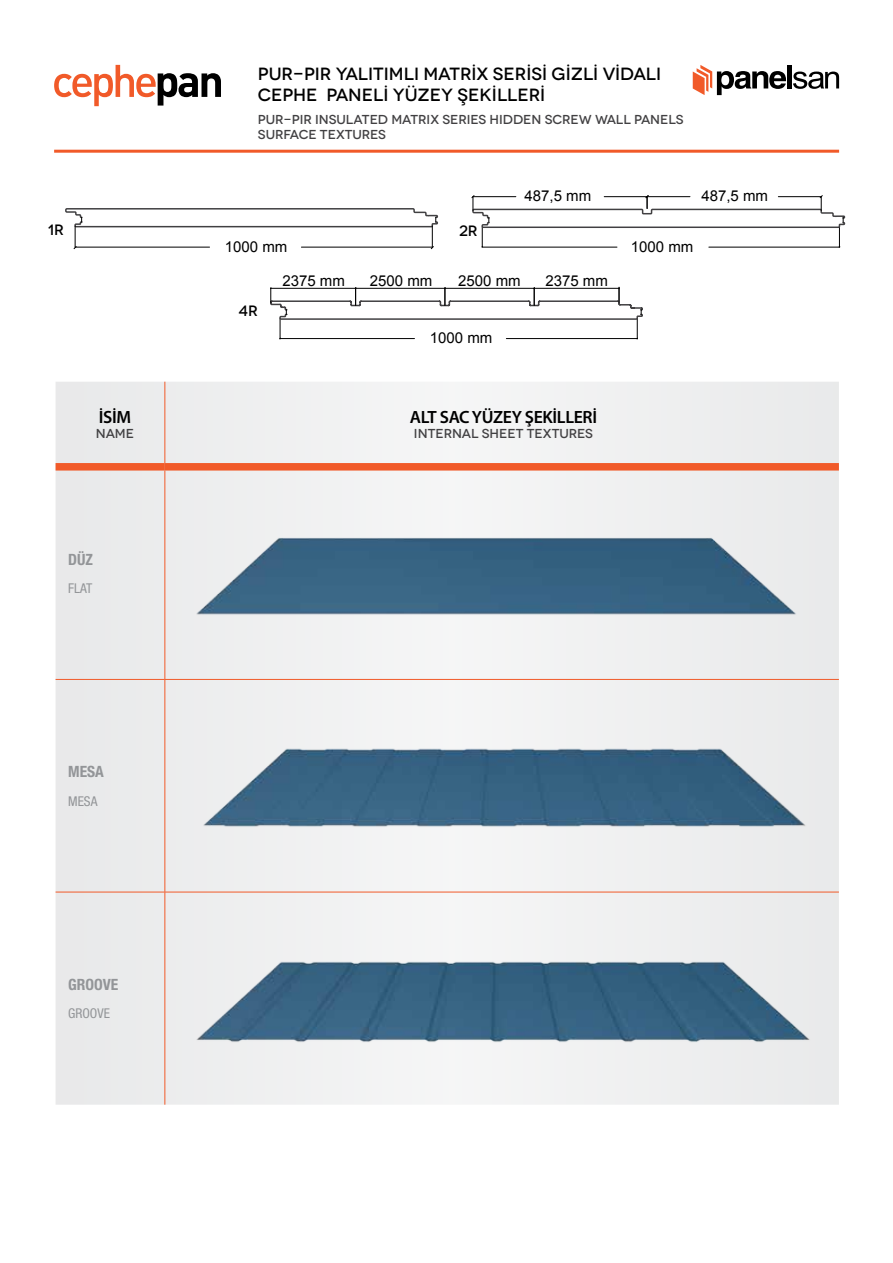
<style>
.page{position:relative;width:893px;height:1263px;background:#fff}
.page>*{position:absolute;margin:0;border:0;box-sizing:border-box;transform-origin:0 0}
.t1{font:600 17.85px "Myriad Pro";letter-spacing:-.02em;color:#000}
.t2{font:500 17.7px/21.1px "Novecentowide";color:#000}
.t3{font:700 condensed 15.6px "Helvetica Neue LT Pro";color:#939598}
.t4{font:15px "Arial";color:#000}
.t5{font:500 15px "Novecentowide";color:#000}
.t6{font:condensed 13.5px "Helvetica Neue LT Pro";color:#939598}
.t7{font:500 12.9px/15.6px "Novecentowide";color:#414042}
</style>
<div class="page">
<div style="left:56px;top:382px;width:783px;height:723px;background:#ededee"></div>
<hr style="left:165px;top:470px;width:1px;height:209px;background:#f15a29">
<hr style="left:165px;top:680px;width:1px;height:212px;background:#f15a29">
<hr style="left:165px;top:892px;width:1px;height:213px;background:#f15a29">
<hr style="left:165px;top:382px;width:1px;height:81px;background:#f15a29">
<div style="left:56px;top:463px;width:109px;height:7px;background:#f15a29"></div>
<div style="left:165px;top:463px;width:674px;height:7px;background:#f15a29"></div>
<hr style="left:56px;top:679px;width:109px;height:1px;background:#f15a29">
<hr style="left:165px;top:679px;width:674px;height:1px;background:#f15a29">
<hr style="left:56px;top:892px;width:109px;height:1px;background:#f15a29">
<hr style="left:165px;top:892px;width:674px;height:1px;background:#f15a29">
<hr style="left:483px;top:247px;width:134px;height:1px;background:#000">
<hr style="left:709px;top:247px;width:131px;height:1px;background:#000">
<svg style="left:65px;top:208px;width:374px;height:41px"></svg>
<svg style="left:270px;top:287px;width:373px;height:52px"></svg>
<svg style="left:471px;top:195px;width:375px;height:52px"></svg>
<svg style="left:54px;top:65px;width:167px;height:41px"></svg>
<svg style="left:693px;top:65px;width:93px;height:30px"></svg>
<div style="left:787px;top:65px;width:5px;height:23px;background:#000"></div>
<svg style="left:793px;top:72px;width:46px;height:17px"></svg>
<hr style="left:54px;top:150px;width:785px;height:3px;background:#f15a29">
<img style="left:179px;top:501px;width:627px;height:148px">
<img style="left:187px;top:716px;width:630px;height:145px">
<img style="left:179px;top:942px;width:636px;height:134px">
<h2 class="t2" style="left:258px;top:63px;width:405px">PUR-PIR YALITIMLI MATRİX SERİSİ GİZLİ VİDALI<br>CEPHE PANELİ YÜZEY ŞEKİLLERİ</h2>
<p class="t7" style="left:258px;top:112px;width:427px">PUR-PIR INSULATED MATRIX SERIES HIDDEN SCREW WALL PANELS<br>SURFACE TEXTURES</p>
<p class="t5" style="left:48px;top:221px;width:18px">1R</p>
<p class="t5" style="left:459px;top:222px;width:20px">2R</p>
<p class="t4" style="left:225px;top:237px;width:64px">1000 mm</p>
<p class="t4" style="left:524px;top:186px;width:68px">487,5 mm</p>
<p class="t4" style="left:701px;top:186px;width:68px">487,5 mm</p>
<p class="t4" style="left:631px;top:237px;width:64px">1000 mm</p>
<h1 class="t1" style="left:99px;top:405px;width:34px">İSİM</h1>
<p class="t7" style="left:96px;top:426px;width:40px">NAME</p>
<p class="t3" style="left:68px;top:550px;width:26px">DÜZ</p>
<p class="t6" style="left:68px;top:581px;width:26px">FLAT</p>
<p class="t3" style="left:68px;top:762px;width:37px">MESA</p>
<p class="t6" style="left:68px;top:793px;width:31px">MESA</p>
<p class="t3" style="left:68px;top:974px;width:52px">GROOVE</p>
<p class="t6" style="left:68px;top:1006px;width:43px">GROOVE</p>
<p class="t5" style="left:238px;top:302px;width:21px">4R</p>
<p class="t4" style="left:282px;top:271px;width:64px">2375 mm</p>
<p class="t4" style="left:370px;top:271px;width:64px">2500 mm</p>
<p class="t4" style="left:458px;top:271px;width:64px">2500 mm</p>
<p class="t4" style="left:545px;top:271px;width:64px">2375 mm</p>
<p class="t4" style="left:430px;top:328px;width:64px">1000 mm</p>
<h1 class="t1" style="left:410px;top:405px;width:189px">ALT SAC YÜZEY ŞEKİLLERİ</h1>
<p class="t7" style="left:414px;top:426px;width:180px">INTERNAL SHEET TEXTURES</p>
</div>
